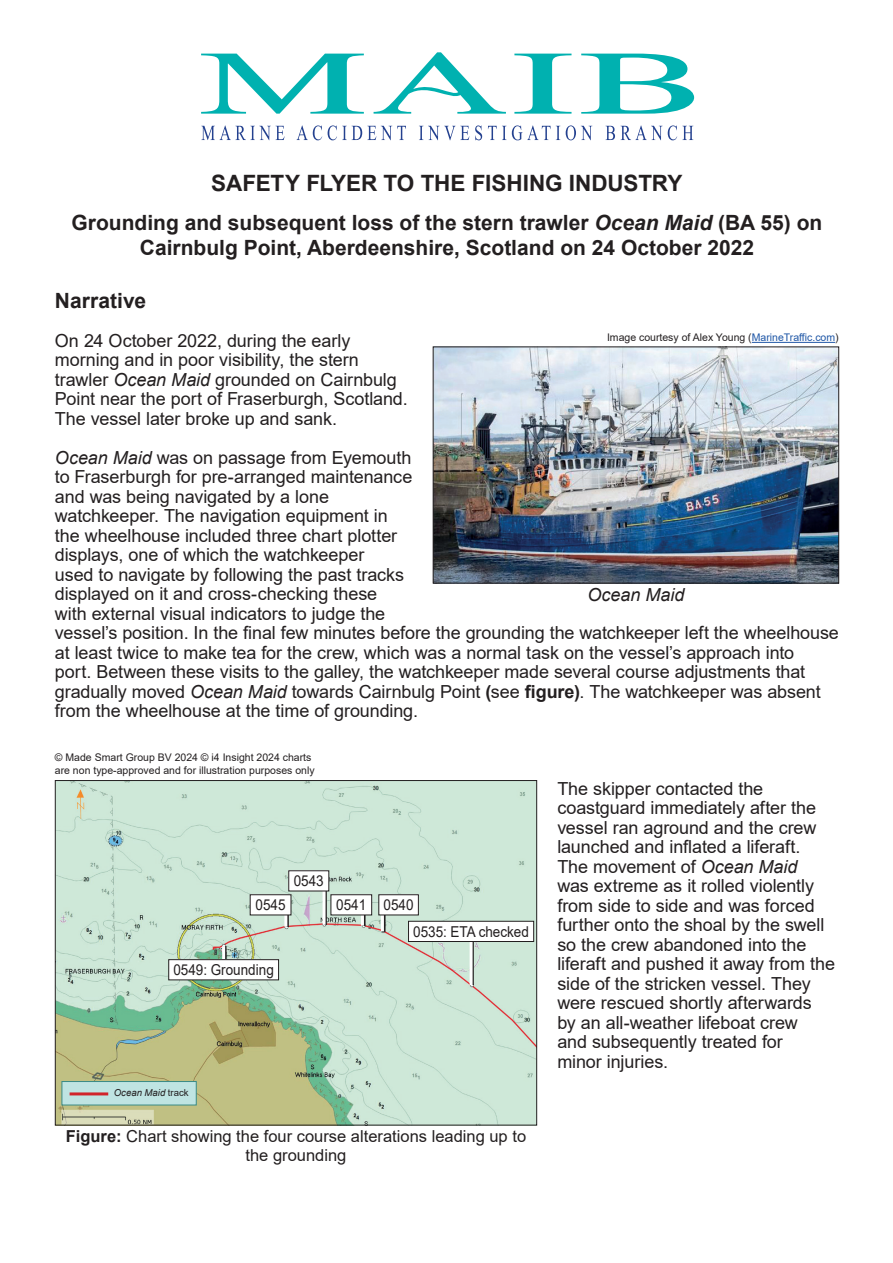
<style>
.page{position:relative;width:893px;height:1263px;background:#fff}
.page>*{position:absolute;margin:0;border:0;box-sizing:border-box;transform-origin:0 0}
.t1{font:700 22.5px "Arial";letter-spacing:-.005em;color:#231f20}
.t2{font:700 21px/25.2px "Arial";color:#231f20;text-align:center}
.t3{font:18px/19.5px "Arial";letter-spacing:-.005em;color:#231f20}
.t4{font:italic 18px "Arial";color:#231f20}
.t5{font:16.5px/19.5px "Arial";color:#231f20;text-align:center}
.t6{font:15px "Arial";color:#231f20;scale:.9 1}
.t7{font:10.5px/12.6px "Arial";color:#231f20}
.t8{font:italic 9.6px "Arial";color:#231f20}
.s1{font-style:italic}
.s2{font-weight:700}
.s3{color:#1e56a6}
.s4{font-style:normal}
</style>
<div class="page">
<svg style="left:201px;top:54px;width:163px;height:60px"></svg>
<svg style="left:374px;top:52px;width:132px;height:62px"></svg>
<svg style="left:514px;top:54px;width:57px;height:60px"></svg>
<svg style="left:581px;top:54px;width:113px;height:60px"></svg>
<svg style="left:201px;top:125px;width:84px;height:15px"></svg>
<svg style="left:297px;top:125px;width:25px;height:15px"></svg>
<svg style="left:328px;top:125px;width:78px;height:15px"></svg>
<svg style="left:419px;top:126px;width:50px;height:14px"></svg>
<svg style="left:475px;top:125px;width:7px;height:15px"></svg>
<svg style="left:488px;top:126px;width:18px;height:14px"></svg>
<svg style="left:512px;top:125px;width:48px;height:15px"></svg>
<svg style="left:566px;top:125px;width:26px;height:15px"></svg>
<svg style="left:606px;top:126px;width:9px;height:14px"></svg>
<svg style="left:621px;top:125px;width:41px;height:15px"></svg>
<svg style="left:668px;top:125px;width:25px;height:15px"></svg>
<img style="left:435px;top:348px;width:402px;height:233px">
<div style="left:433px;top:346px;width:406px;height:237px;border:1px solid #231f20"></div>
<hr style="left:752px;top:342px;width:83px;height:1px;background:#1e56a6">
<img style="left:57px;top:782px;width:478px;height:341px">
<div style="left:62px;top:1081px;width:134px;height:24px;background:#bfe4e2;border:1px solid #3a8b86"></div>
<hr style="left:70px;top:1092px;width:38px;height:3px;background:#d1232a">
<hr style="left:223px;top:946px;width:3px;height:21px;background:#231f20">
<hr style="left:222px;top:946px;width:3px;height:21px;background:#fff">
<svg style="left:287px;top:915px;width:2px;height:12px"></svg>
<hr style="left:284px;top:905px;width:3px;height:22px;background:#fff">
<hr style="left:324px;top:874px;width:3px;height:51px;background:#231f20">
<hr style="left:323px;top:874px;width:3px;height:51px;background:#fff">
<hr style="left:362px;top:896px;width:3px;height:30px;background:#231f20">
<hr style="left:361px;top:897px;width:3px;height:29px;background:#fff">
<hr style="left:382px;top:896px;width:3px;height:35px;background:#231f20">
<hr style="left:381px;top:897px;width:3px;height:34px;background:#fff">
<hr style="left:471px;top:937px;width:3px;height:48px;background:#231f20">
<hr style="left:470px;top:937px;width:3px;height:48px;background:#fff">
<div style="left:331px;top:895px;width:41px;height:20px;background:#fff"></div>
<div style="left:331px;top:894px;width:41px;height:21px;border:1px solid #231f20"></div>
<div style="left:379px;top:895px;width:39px;height:20px;background:#fff"></div>
<div style="left:379px;top:894px;width:40px;height:21px;border:1px solid #231f20"></div>
<div style="left:289px;top:871px;width:40px;height:20px;background:#fff"></div>
<div style="left:250px;top:895px;width:41px;height:20px;background:#fff"></div>
<div style="left:250px;top:894px;width:41px;height:21px;border:1px solid #231f20"></div>
<div style="left:408px;top:921px;width:126px;height:20px;background:#fff"></div>
<div style="left:408px;top:921px;width:126px;height:21px;border:1px solid #231f20"></div>
<div style="left:169px;top:960px;width:110px;height:20px;background:#fff"></div>
<div style="left:169px;top:959px;width:110px;height:21px;border:1px solid #231f20"></div>
<p class="t1" style="left:211px;top:167px;width:473px">SAFETY FLYER TO THE FISHING INDUSTRY</p>
<p class="t2" style="left:72px;top:210px;width:752px">Grounding and subsequent loss of the stern trawler <span class="s1">Ocean Maid</span> (BA 55) on<br>Cairnbulg Point, Aberdeenshire, Scotland on 24 October 2022</p>
<p class="t2" style="left:55px;top:288px;width:93px">Narrative</p>
<p class="t3" style="left:55px;top:330px;width:354px">On 24 October 2022, during the early morning and in poor visibility, the stern trawler <span class="s1">Ocean Maid</span> grounded on Cairnbulg Point near the port of Fraserburgh, Scotland.<br>The vessel later broke up and sank.</p>
<p class="t3" style="left:55px;top:447px;width:786px"><span class="s1">Ocean Maid</span> was on passage from Eyemouth<br>to Fraserburgh for pre-arranged maintenance<br>and was being navigated by a lone<br>watchkeeper. The navigation equipment in<br>the wheelhouse included three chart plotter<br>displays, one of which the watchkeeper<br>used to navigate by following the past tracks<br>displayed on it and cross-checking these<br>with external visual indicators to judge the<br>vessel’s position. In the final few minutes before the grounding the watchkeeper left the wheelhouse at least twice to make tea for the crew, which was a normal task on the vessel’s approach into<br>port. Between these visits to the galley, the watchkeeper made several course adjustments that gradually moved <span class="s1">Ocean Maid</span> towards Cairnbulg Point <span class="s2">(</span>see <span class="s2">figure)</span>. The watchkeeper was absent from the wheelhouse at the time of grounding.</p>
<p class="t7" style="left:607px;top:331px;width:233px">Image courtesy of Alex Young (<span class="s3">MarineTraffic.com</span>)</p>
<p class="t4" style="left:587px;top:583px;width:99px">Ocean Maid</p>
<p class="t7" style="left:55px;top:751px;width:261px">© Made Smart Group BV 2024 © i4 Insight 2024 charts are non type-approved and for illustration purposes only</p>
<p class="t6" style="left:256px;top:895px;width:35px">0545</p>
<p class="t6" style="left:294px;top:871px;width:35px">0543</p>
<p class="t6" style="left:173px;top:960px;width:113px">0549: Grounding</p>
<p class="t6" style="left:336px;top:895px;width:87px">0541 0540</p>
<p class="t6" style="left:413px;top:921px;width:130px">0535: ETA checked</p>
<p class="t8" style="left:114px;top:1086px;width:77px">Ocean Maid <span class="s4">track</span></p>
<p class="t5" style="left:66px;top:1126px;width:462px"><span class="s2">Figure:</span> Chart showing the four course alterations leading up to the grounding</p>
<p class="t3" style="left:557px;top:779px;width:279px">The skipper contacted the coastguard immediately after the vessel ran aground and the crew launched and inflated a liferaft.<br>The movement of <span class="s1">Ocean Maid<br></span>was extreme as it rolled violently from side to side and was forced further onto the shoal by the swell so the crew abandoned into the liferaft and pushed it away from the side of the stricken vessel. They were rescued shortly afterwards<br>by an all-weather lifeboat crew<br>and subsequently treated for<br>minor injuries.</p>
</div>
